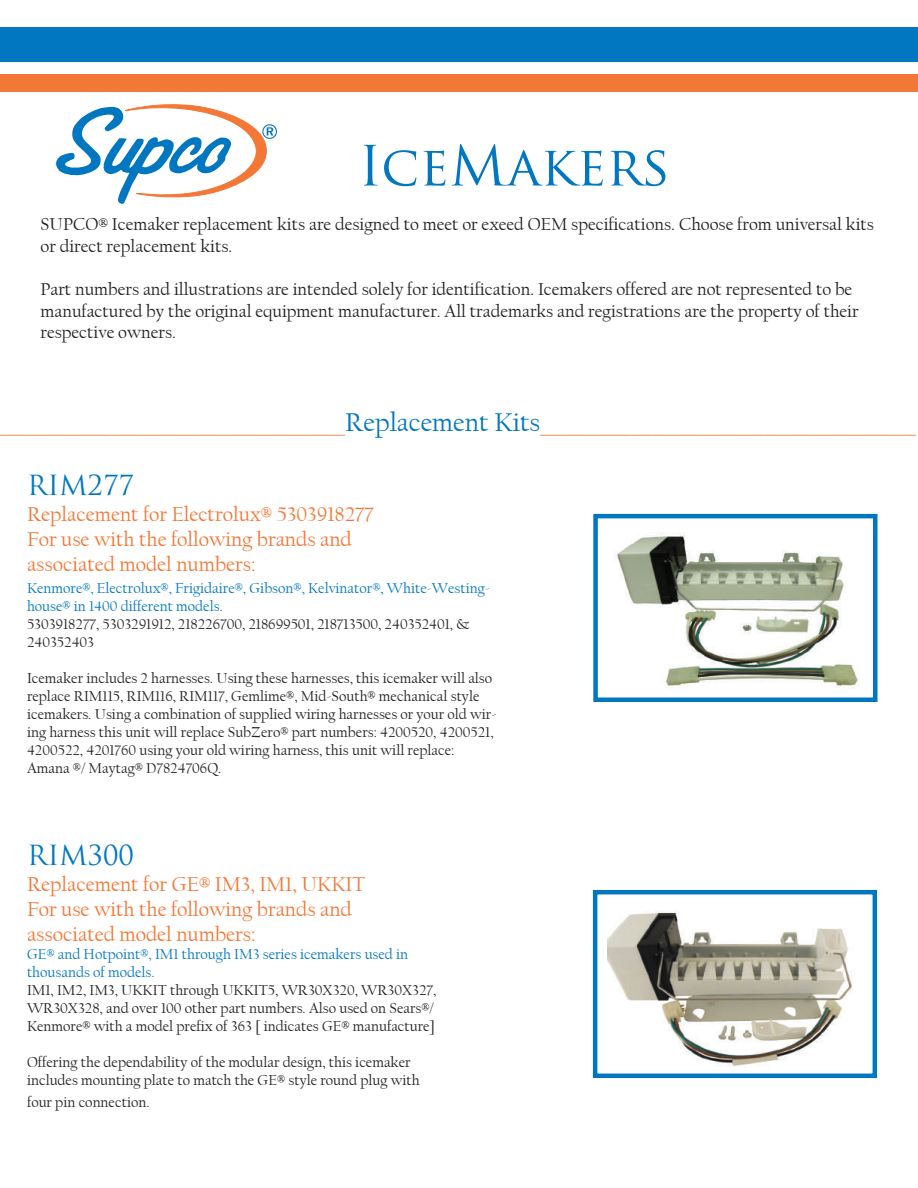
<style>
.page{position:relative;width:918px;height:1188px;background:#fff}
.page>*{position:absolute;margin:0;border:0;box-sizing:border-box;transform-origin:0 0}
.t1{font:54px "Trajan Pro";color:#0077c0}
.t2{font:27px "Californian FB";color:#f37736}
.t3{font:27px "Trajan Pro";color:#0077c0}
.t4{font:21px/25.2px "Californian FB";color:#f37736}
.t5{font:18px/21.6px "Californian FB";color:#231f20}
.t6{font:15px/18px "Californian FB";color:#231f20}
.t7{font:15px/18px "Californian FB";color:#0077c0}
.s1{color:#0077c0}
</style>
<div class="page">
<div style="left:0;top:27px;width:918px;height:34px;background:#0077c0"></div>
<div style="left:0;top:74px;width:918px;height:18px;background:#f37736"></div>
<div style="left:593px;top:890px;width:284px;height:188px;border:4px solid #0077c0"></div>
<div style="left:593px;top:514px;width:285px;height:188px;border:4px solid #0077c0"></div>
<svg style="left:56px;top:104px;width:221px;height:100px"></svg>
<img style="left:614px;top:532px;width:244px;height:156px">
<img style="left:608px;top:911px;width:245px;height:155px">
<h1 class="t1" style="left:358px;top:132px;width:314px">IceMakers</h1>
<p class="t5" style="left:40px;top:214px;width:835px">SUPCO® Icemaker replacement kits are designed to meet or exeed OEM specifications. Choose from universal kits or direct replacement kits.</p>
<p class="t5" style="left:40px;top:279px;width:820px">Part numbers and illustrations are intended solely for identification. Icemakers offered are not represented to be manufactured by the original equipment manufacturer. All trademarks and registrations are the property of their respective owners.</p>
<h2 class="t2" style="left:0;top:407px;width:917px">__________________________________<span class="s1">Replacement Kits</span>_____________________________________</h2>
<h2 class="t3" style="left:27px;top:469px;width:108px">RIM277</h2>
<h3 class="t4" style="left:27px;top:501px;width:348px">Replacement for Electrolux® 5303918277<br>For use with the following brands and associated model numbers:</h3>
<p class="t7" style="left:27px;top:579px;width:465px">Kenmore®, Electrolux®, Frigidaire®, Gibson®, Kelvinator®, White-Westing&shy;house® in 1400 different models.</p>
<p class="t6" style="left:27px;top:615px;width:444px">5303918277, 5303291912, 218226700, 218699501, 218713500, 240352401, &amp;<br>240352403</p>
<p class="t6" style="left:27px;top:669px;width:471px">Icemaker includes 2 harnesses. Using these harnesses, this icemaker will also replace RIM115, RIM116, RIM117, Gemlime®, Mid-South® mechanical style icemakers. Using a combination of supplied wiring harnesses or your old wir&shy;ing harness this unit will replace SubZero® part numbers: 4200520, 4200521, 4200522, 4201760 using your old wiring harness, this unit will replace:<br>Amana ®/ Maytag® D7824706Q.</p>
<h2 class="t3" style="left:27px;top:838px;width:108px">RIM300</h2>
<h3 class="t4" style="left:27px;top:871px;width:340px">Replacement for GE® IM3, IM1, UKKIT<br>For use with the following brands and associated model numbers:</h3>
<p class="t7" style="left:27px;top:945px;width:383px">GE® and Hotpoint®, IM1 through IM3 series icemakers used in thousands of models.</p>
<p class="t6" style="left:27px;top:981px;width:411px">IM1, IM2, IM3, UKKIT through UKKIT5, WR30X320, WR30X327,<br>WR30X328, and over 100 other part numbers. Also used on Sears®/<br>Kenmore® with a model prefix of 363 [ indicates GE® manufacture]</p>
<p class="t6" style="left:27px;top:1053px;width:394px">Offering the dependability of the modular design, this icemaker includes mounting plate to match the GE® style round plug with</p>
<p class="t6" style="left:27px;top:1093px;width:124px">four pin connection.</p>
</div>
